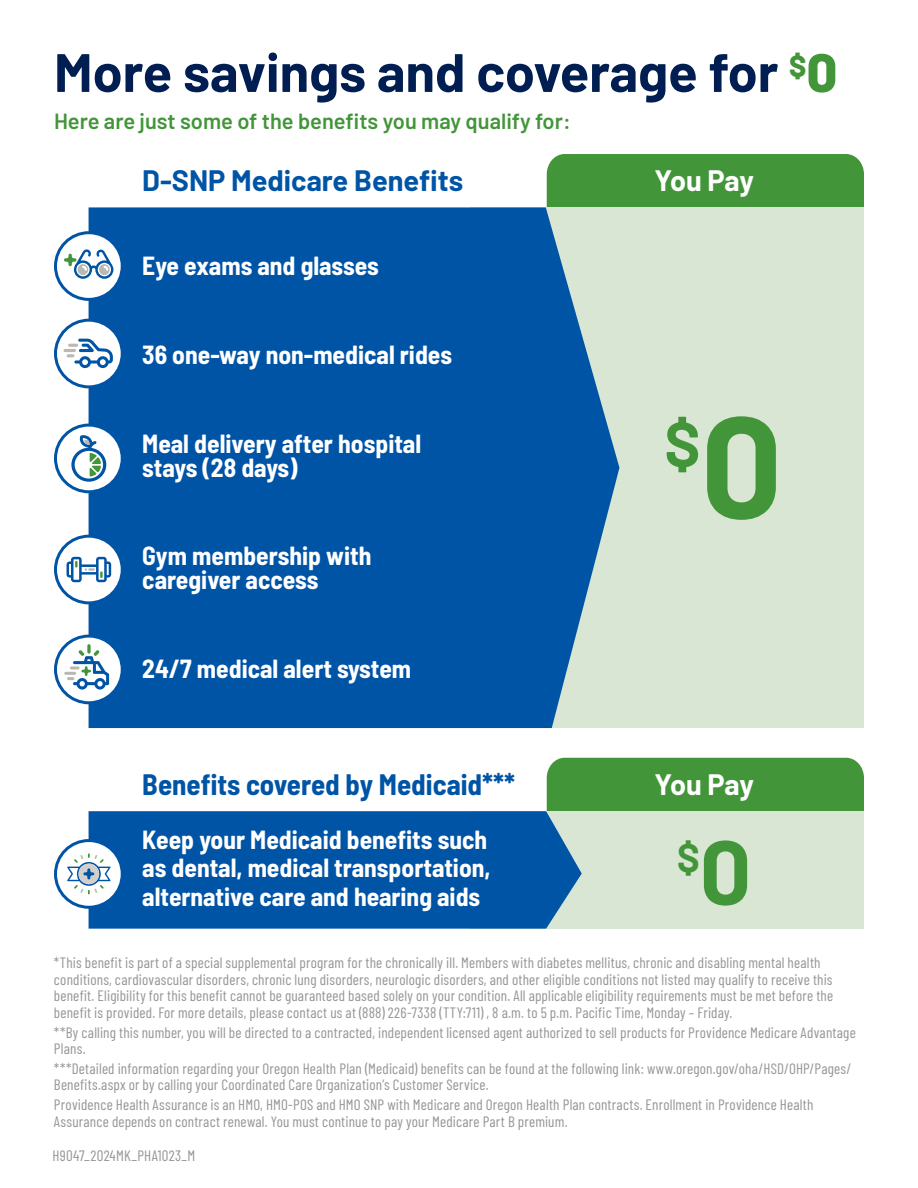
<style>
.page{position:relative;width:918px;height:1188px;background:#fff}
.page>*{position:absolute;margin:0;border:0;box-sizing:border-box;transform-origin:0 0}
.t1{font:700 144px "Barlow";color:#439539}
.t2{font:700 90.6px "Barlow";color:#439539}
.t3{font:700 63.15px "Barlow";color:#439539}
.t4{font:700 54px "Barlow";color:#001e51}
.t5{font:700 39.75px "Barlow";color:#439539}
.t6{font:700 semi-condensed 28.8px "Barlow";color:#0054a6}
.t7{font:700 28.8px "Barlow";color:#0054a6}
.t8{font:700 28.8px "Barlow";letter-spacing:-.01em;color:#fff}
.t9{font:700 semi-condensed 25.5px/24px "Barlow";color:#fff}
.t10{font:600 21.9px "Barlow";color:#439539}
.Body{font:15px/16.5px "Barlow Condensed";letter-spacing:.01em;color:#939598}
.s1{font-weight:800;color:#439539}
</style>
<div class="page">
<div style="left:547px;top:154px;width:317px;height:53px;background:#439539"></div>
<div style="left:547px;top:758px;width:317px;height:53px;background:#439539"></div>
<div style="left:470px;top:207px;width:394px;height:521px;background:#d8e6d3"></div>
<div style="left:470px;top:811px;width:394px;height:118px;background:#d8e6d3"></div>
<svg style="left:89px;top:207px;width:530px;height:521px;background:#0f5ea9"></svg>
<div style="left:89px;top:811px;width:493px;height:118px;background:#0054a6"></div>
<svg style="left:56px;top:841px;width:66px;height:66px"></svg>
<div style="left:54px;top:839px;width:70px;height:70px;border:3px solid #0054a6;border-radius:50%"></div>
<svg style="left:67px;top:853px;width:44px;height:41px"></svg>
<div style="left:56px;top:233px;width:66px;height:66px;background:#fff;border-radius:50%"></div>
<div style="left:54px;top:231px;width:70px;height:70px;border:3px solid #0054a6;border-radius:50%"></div>
<svg style="left:64px;top:249px;width:49px;height:30px"></svg>
<div style="left:56px;top:425px;width:66px;height:67px;background:#fff;border-radius:50%"></div>
<div style="left:54px;top:424px;width:70px;height:69px;border:3px solid #0054a6;border-radius:50%"></div>
<svg style="left:71px;top:435px;width:35px;height:47px"></svg>
<div style="left:56px;top:536px;width:66px;height:67px;background:#fff;border-radius:50%"></div>
<div style="left:54px;top:535px;width:70px;height:69px;border:3px solid #0054a6;border-radius:50%"></div>
<svg style="left:67px;top:557px;width:44px;height:25px"></svg>
<svg style="left:56px;top:636px;width:66px;height:67px"></svg>
<div style="left:54px;top:635px;width:70px;height:69px;border:3px solid #0054a6;border-radius:50%"></div>
<svg style="left:87px;top:644px;width:4px;height:10px"></svg>
<svg style="left:64px;top:650px;width:45px;height:40px"></svg>
<div style="left:56px;top:320px;width:66px;height:67px;background:#fff;border-radius:50%"></div>
<div style="left:54px;top:319px;width:70px;height:69px;border:3px solid #0054a6;border-radius:50%"></div>
<svg style="left:63px;top:339px;width:50px;height:29px"></svg>
<p class="t4" style="left:54px;top:33px;width:785px">More savings and coverage for <sup>$</sup><span class="s1">0</span></p>
<p class="t10" style="left:54px;top:105px;width:518px">Here are just some of the benefits you may qualify for:</p>
<p class="t7" style="left:142px;top:159px;width:322px">D-SNP Medicare Benefits</p>
<p class="t9" style="left:142px;top:252px;width:238px">Eye exams and glasses</p>
<p class="t9" style="left:142px;top:341px;width:311px">36 one-way non-medical rides</p>
<p class="t9" style="left:142px;top:430px;width:280px">Meal delivery after hospital stays (28 days)</p>
<p class="t9" style="left:142px;top:543px;width:231px">Gym membership with caregiver access</p>
<p class="t9" style="left:142px;top:655px;width:270px">24/7 medical alert system</p>
<p class="t6" style="left:142px;top:763px;width:374px">Benefits covered by Medicaid***</p>
<p class="t9" style="left:142px;top:824px;width:350px;line-height:28.5px">Keep your Medicaid benefits such as dental, medical transportation, alternative care and hearing aids</p>
<p class="t8" style="left:654px;top:159px;width:101px">You Pay</p>
<p class="t3" style="left:664px;top:397px;width:38px">$</p>
<p class="t1" style="left:701px;top:360px;width:84px">0</p>
<p class="t8" style="left:654px;top:763px;width:101px">You Pay</p>
<p class="t5" style="left:677px;top:829px;width:24px">$</p>
<p class="t2" style="left:700px;top:805px;width:53px">0</p>
<p class="Body" style="left:54px;top:954px;width:781px">*This benefit is part of a special supplemental program for the chronically ill. Members with diabetes mellitus, chronic and disabling mental health conditions, cardiovascular disorders, chronic lung disorders, neurologic disorders, and other eligible conditions not listed may qualify to receive this benefit. Eligibility for this benefit cannot be guaranteed based solely on your condition. All applicable eligibility requirements must be met before the benefit is provided. For more details, please contact us at (888) 226-7338 (TTY:711) , 8 a.m. to 5 p.m. Pacific Time, Monday – Friday.</p>
<p class="Body" style="left:54px;top:1023px;width:803px">**By calling this number, you will be directed to a contracted, independent licensed agent authorized to sell products for Providence Medicare Advantage<br>Plans.</p>
<p class="Body" style="left:54px;top:1059px;width:799px">***Detailed information regarding your Oregon Health Plan (Medicaid) benefits can be found at the following link: www.oregon.gov/oha/HSD/OHP/Pages/<br>Benefits.aspx or by calling your Coordinated Care Organization’s Customer Service.</p>
<p class="Body" style="left:54px;top:1095px;width:761px">Providence Health Assurance is an HMO, HMO‐POS and HMO SNP with Medicare and Oregon Health Plan contracts. Enrollment in Providence Health<br>Assurance depends on contract renewal. You must continue to pay your Medicare Part B premium.</p>
<p class="Body" style="left:52px;top:1146px;width:144px">H9047_2024MK_PHA1023_M</p>
</div>
